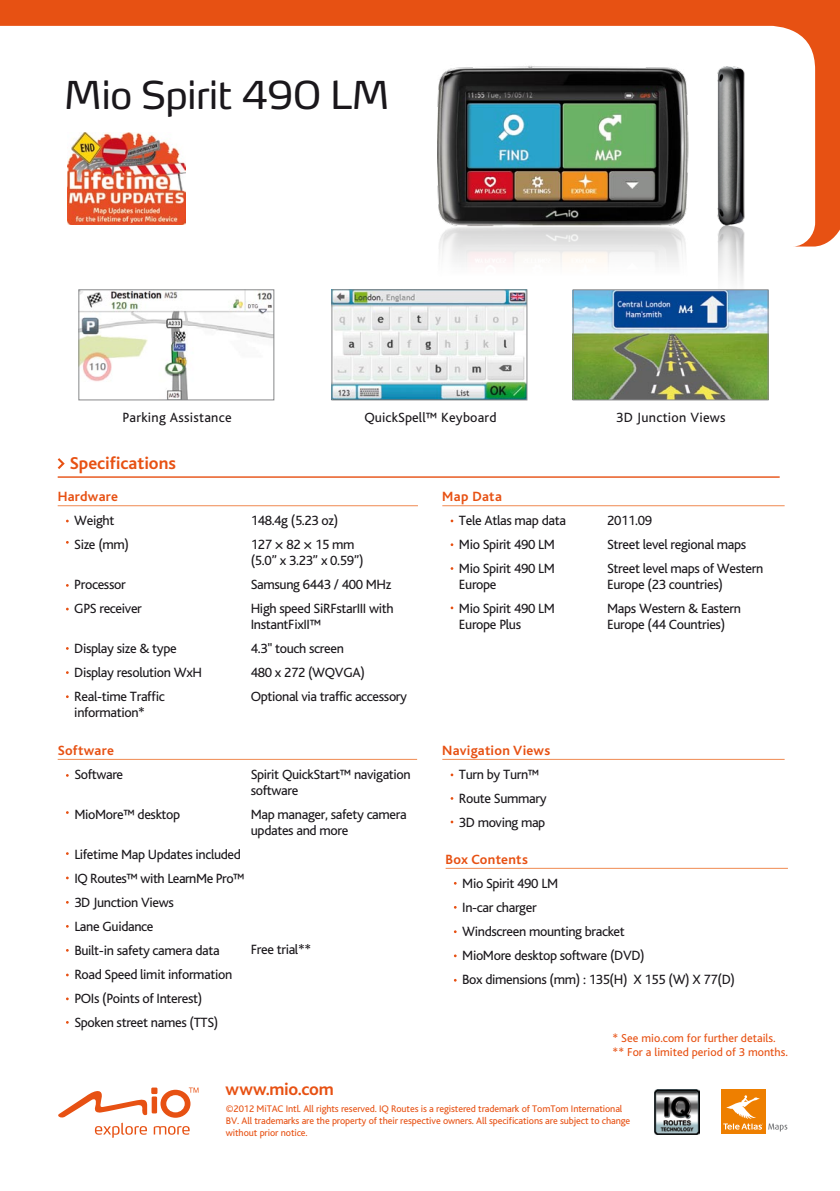
<style>
.page{position:relative;width:840px;height:1191px;background:#fff}
.page>*{position:absolute;margin:0;border:0;box-sizing:border-box;transform-origin:0 0}
.t1{font:38px "Max Pro";letter-spacing:-.025em;color:#1a171b}
.t2{font:700 18px "Bliss";color:#e75113}
.t3{font:14px/24px "Bliss";letter-spacing:-.025em;color:#1a171b}
.t4{font:700 14px "Bliss";letter-spacing:.02em;color:#e75113}
.t5{font:14px "Bliss";letter-spacing:.02em;color:#1a171b}
.t6{font:14px "Bliss";letter-spacing:.005em;color:#1a171b}
.t7{font:12px/14.4px "Bliss";color:#e75113}
.t8{font:10px/12px "Bliss";letter-spacing:-.01em;color:#e75113}
</style>
<div class="page">
<img style="left:714px;top:246px;width:33px;height:155px">
<svg style="left:0;top:0;width:839px;height:246px"></svg>
<hr style="left:58px;top:505px;width:360px;height:1px;background:#f08a51">
<hr style="left:58px;top:476px;width:721px;height:2px;background:#e75113">
<svg style="left:58px;top:458px;width:7px;height:11px"></svg>
<hr style="left:445px;top:868px;width:342px;height:1px;background:#f08a51">
<hr style="left:442px;top:759px;width:342px;height:1px;background:#f08a51">
<hr style="left:442px;top:505px;width:342px;height:1px;background:#f08a51">
<hr style="left:58px;top:759px;width:359px;height:1px;background:#f08a51">
<img style="left:80px;top:291px;width:192px;height:107px">
<img style="left:574px;top:291px;width:192px;height:107px">
<svg style="left:58px;top:1087px;width:140px;height:50px"></svg>
<div style="left:720px;top:1089px;width:44px;height:44px;background:#ee7f00"></div>
<svg style="left:723px;top:1095px;width:64px;height:36px"></svg>
<img style="left:654px;top:1090px;width:44px;height:44px">
<img style="left:333px;top:291px;width:192px;height:107px">
<div style="left:331px;top:289px;width:196px;height:111px;border:1px solid #87888a"></div>
<div style="left:78px;top:289px;width:196px;height:111px;border:1px solid #87888a"></div>
<div style="left:572px;top:289px;width:196px;height:111px;border:1px solid #87888a"></div>
<img style="left:68px;top:132px;width:118px;height:93px">
<h1 class="t1" style="left:64px;top:70px;width:327px">Mio Spirit 490 LM</h1>
<p class="t5" style="left:122px;top:410px;width:111px">Parking Assistance</p>
<p class="t6" style="left:364px;top:410px;width:134px">QuickSpell™ Keyboard</p>
<p class="t5" style="left:616px;top:410px;width:111px">3D Junction Views</p>
<p class="t2" style="left:70px;top:454px;width:108px">Specifications</p>
<p class="t4" style="left:58px;top:489px;width:62px">Hardware</p>
<p class="t3" style="left:74px;top:509px;width:56px">Weight<br>Size (mm)</p>
<p class="t3" style="left:74px;top:573px;width:69px">Processor<br>GPS receiver</p>
<p class="t3" style="left:74px;top:637px;width:129px">Display size &amp; type<br>Display resolution WxH<br>Real-time Traffic</p>
<p class="t3" style="left:74px;top:701px;width:72px">information*</p>
<p class="t3" style="left:250px;top:509px;width:105px">148.4g (5.23 oz)<br>127 × 82 × 15 mm</p>
<p class="t3" style="left:250px;top:549px;width:144px">(5.0” x 3.23” x 0.59”)<br>Samsung 6443 / 400 MHz<br>High speed SiRFstarIII with</p>
<p class="t3" style="left:250px;top:613px;width:158px">InstantFixII™<br>4.3" touch screen<br>480 x 272 (WQVGA)<br>Optional via traffic accessory</p>
<p class="t4" style="left:58px;top:743px;width:58px">Softwa re</p>
<p class="t3" style="left:74px;top:762px;width:50px">Software</p>
<p class="t3" style="left:74px;top:802px;width:107px">MioMore™ desktop</p>
<p class="t3" style="left:74px;top:842px;width:172px">Lifetime Map Updates included<br>IQ Routes™ with LearnMe Pro™<br>3D Junction Views<br>Lane Guidance<br>Built-in safety camera data<br>Road Speed limit information<br>POIs (Points of Interest)<br>Spoken street names (TTS)</p>
<p class="t3" style="left:250px;top:766px;width:161px;line-height:16px">Spirit QuickStart™ navigation software</p>
<p class="t3" style="left:250px;top:806px;width:157px;line-height:16px">Map manager, safety camera updates and more</p>
<p class="t3" style="left:250px;top:937px;width:62px">Free trial**</p>
<p class="t4" style="left:442px;top:489px;width:61px">Map Data</p>
<p class="t3" style="left:458px;top:509px;width:108px">Tele Atlas map data<br>Mio Spirit 490 LM<br>Mio Spirit 490 LM</p>
<p class="t3" style="left:458px;top:573px;width:97px">Europe<br>Mio Spirit 490 LM</p>
<p class="t3" style="left:458px;top:613px;width:64px">Europe Plus</p>
<p class="t3" style="left:606px;top:509px;width:157px">2011.09<br>Street level regional maps<br>Street level maps of Western</p>
<p class="t3" style="left:606px;top:573px;width:135px">Europe (23 countries)<br>Maps Western &amp; Eastern</p>
<p class="t3" style="left:606px;top:613px;width:119px">Europe (44 Countries)</p>
<p class="t4" style="left:442px;top:743px;width:109px">Navigation Views</p>
<p class="t3" style="left:458px;top:762px;width:89px">Turn by Turn™<br>Route Summary<br>3D moving map</p>
<p class="t4" style="left:445px;top:852px;width:84px">Box Contents</p>
<p class="t3" style="left:462px;top:871px;width:274px">Mio Spirit 490 LM<br>In-car charger<br>Windscreen mounting bracket<br>MioMore desktop software (DVD)<br>Box dimensions (mm) : 135(H) X 155 (W) X 77(D)</p>
<p class="t7" style="left:612px;top:1031px;width:177px">* See mio.com for further details. ** For a limited period of 3 months.</p>
<p class="t2" style="left:225px;top:1080px;width:110px">www.mio.com</p>
<p class="t8" style="left:226px;top:1102px;width:405px">©2012 MiTAC Intl. All rights reserved. IQ Routes is a registered trademark of TomTom International<br>BV. All trademarks are the property of their respective owners. All specifications are subject to change without prior notice.</p>
</div>
